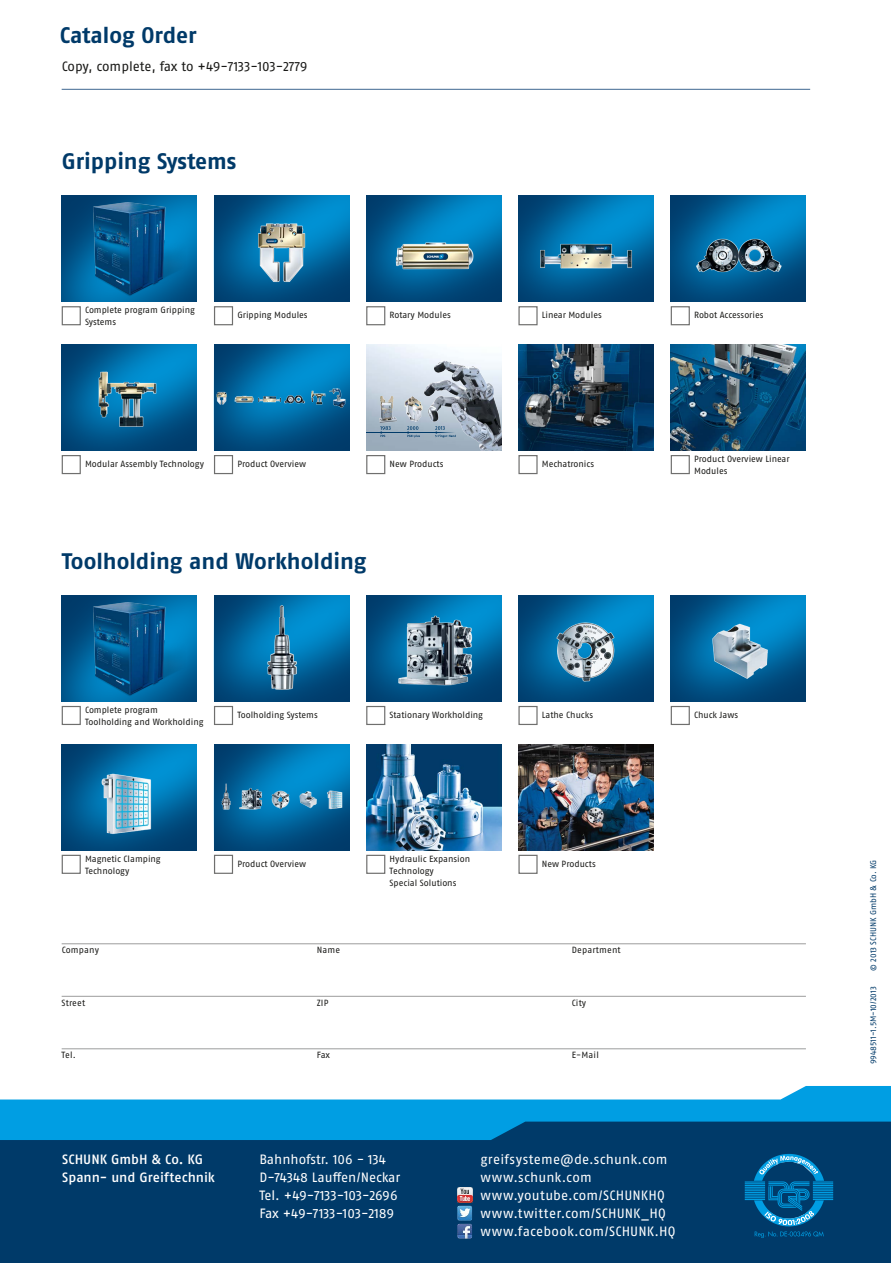
<style>
.page{position:relative;width:891px;height:1263px;background:#fff}
.page>*{position:absolute;margin:0;border:0;box-sizing:border-box;transform-origin:0 0}
.t1{font:700 22.5px "SCHUNK Fago Pro";color:#003a69}
.t2{font:13.5px/18px "SCHUNK Fago Pro";letter-spacing:.005em;color:#fff}
.t3{font:500 13.5px/18px "SCHUNK Fago Pro";color:#fff}
.t4{font:13.5px "SCHUNK Fago Pro";letter-spacing:-.01em;color:#1a1a18}
.t5{font:9px/12px "SCHUNK Fago Pro";color:#1a1a18}
.t6{font:8.25px "SCHUNK Fago Pro";color:#003a69}
</style>
<div class="page">
<div style="left:0;top:1111px;width:891px;height:152px;background:#003a69"></div>
<svg style="left:1px;top:1086px;width:890px;height:54px;fill:#009ee3"></svg>
<img style="left:457px;top:1188px;width:15px;height:15px">
<img style="left:457px;top:1206px;width:15px;height:15px">
<img style="left:457px;top:1224px;width:15px;height:15px">
<hr style="left:62px;top:943px;width:744px;height:1px;background:#9c9d9d">
<hr style="left:62px;top:996px;width:744px;height:1px;background:#9c9d9d">
<hr style="left:62px;top:1048px;width:744px;height:1px;background:#9c9d9d">
<hr style="left:62px;top:89px;width:748px;height:1px;background:#3e6791">
<img style="left:0;top:1099px;width:1px;height:41px">
<img style="left:744px;top:1153px;width:89px;height:85px">
<img style="left:518px;top:744px;width:136px;height:106px">
<img style="left:671px;top:344px;width:134px;height:107px">
<img style="left:214px;top:196px;width:135px;height:106px">
<img style="left:214px;top:595px;width:135px;height:107px">
<img style="left:62px;top:744px;width:135px;height:106px">
<img style="left:214px;top:744px;width:135px;height:106px">
<img style="left:518px;top:595px;width:136px;height:107px">
<img style="left:671px;top:595px;width:135px;height:107px">
<img style="left:366px;top:595px;width:135px;height:107px">
<img style="left:366px;top:196px;width:135px;height:106px">
<img style="left:62px;top:344px;width:135px;height:107px">
<img style="left:214px;top:344px;width:135px;height:107px">
<img style="left:518px;top:196px;width:136px;height:106px">
<img style="left:671px;top:196px;width:135px;height:106px">
<div style="left:62px;top:306px;width:19px;height:19px;background:#fff;border:1px solid #6f6f6e"></div>
<img style="left:246px;top:218px;width:71px;height:74px">
<img style="left:390px;top:203px;width:88px;height:96px">
<img style="left:537px;top:203px;width:98px;height:96px">
<img style="left:689px;top:203px;width:99px;height:95px">
<img style="left:264px;top:605px;width:47px;height:88px">
<img style="left:396px;top:601px;width:80px;height:88px">
<img style="left:550px;top:599px;width:75px;height:88px">
<img style="left:704px;top:599px;width:75px;height:88px">
<div style="left:214px;top:306px;width:19px;height:19px;background:#fff;border:1px solid #6f6f6e"></div>
<div style="left:366px;top:306px;width:19px;height:19px;background:#fff;border:1px solid #6f6f6e"></div>
<div style="left:518px;top:306px;width:19px;height:19px;background:#fff;border:1px solid #6f6f6e"></div>
<div style="left:671px;top:306px;width:19px;height:19px;background:#fff;border:1px solid #6f6f6e"></div>
<img style="left:81px;top:353px;width:88px;height:96px">
<div style="left:62px;top:455px;width:19px;height:19px;background:#fff;border:1px solid #6f6f6e"></div>
<div style="left:214px;top:455px;width:19px;height:19px;background:#fff;border:1px solid #6f6f6e"></div>
<div style="left:366px;top:455px;width:19px;height:19px;background:#fff;border:1px solid #6f6f6e"></div>
<div style="left:518px;top:455px;width:19px;height:19px;background:#fff;border:1px solid #6f6f6e"></div>
<div style="left:671px;top:455px;width:19px;height:19px;background:#fff;border:1px solid #6f6f6e"></div>
<div style="left:214px;top:706px;width:19px;height:19px;background:#fff;border:1px solid #6f6f6e"></div>
<div style="left:62px;top:706px;width:19px;height:19px;background:#fff;border:1px solid #6f6f6e"></div>
<div style="left:366px;top:706px;width:19px;height:19px;background:#fff;border:1px solid #6f6f6e"></div>
<div style="left:518px;top:706px;width:19px;height:19px;background:#fff;border:1px solid #6f6f6e"></div>
<div style="left:671px;top:706px;width:19px;height:19px;background:#fff;border:1px solid #6f6f6e"></div>
<img style="left:92px;top:751px;width:75px;height:88px">
<div style="left:62px;top:855px;width:19px;height:19px;background:#fff;border:1px solid #6f6f6e"></div>
<div style="left:214px;top:855px;width:19px;height:19px;background:#fff;border:1px solid #6f6f6e"></div>
<div style="left:366px;top:855px;width:19px;height:19px;background:#fff;border:1px solid #6f6f6e"></div>
<div style="left:518px;top:855px;width:19px;height:19px;background:#fff;border:1px solid #6f6f6e"></div>
<img style="left:366px;top:744px;width:135px;height:106px">
<img style="left:221px;top:782px;width:122px;height:32px">
<img style="left:62px;top:196px;width:135px;height:106px">
<img style="left:93px;top:203px;width:93px;height:94px">
<img style="left:62px;top:595px;width:135px;height:107px">
<img style="left:93px;top:602px;width:93px;height:95px">
<img style="left:518px;top:344px;width:136px;height:107px">
<img style="left:380px;top:396px;width:17px;height:26px">
<img style="left:404px;top:396px;width:7px;height:26px">
<img style="left:411px;top:358px;width:90px;height:93px">
<hr style="left:366px;top:432px;width:88px;height:1px;background:#003a69">
<svg style="left:380px;top:426px;width:11px;height:11px"></svg>
<svg style="left:407px;top:426px;width:13px;height:12px"></svg>
<svg style="left:435px;top:426px;width:21px;height:12px"></svg>
<img style="left:215px;top:386px;width:133px;height:24px">
<p class="t1" style="left:60px;top:22px;width:138px">Catalog Order</p>
<p class="t4" style="left:62px;top:58px;width:247px">Copy, complete, fax to +49-7133-103-2779</p>
<p class="t1" style="left:62px;top:147px;width:176px">Gripping Systems</p>
<p class="t5" style="left:85px;top:304px;width:111px">Complete program Gripping<br>Systems</p>
<p class="t5" style="left:237px;top:309px;width:72px">Gripping Modules</p>
<p class="t5" style="left:390px;top:309px;width:63px">Rotary Modules</p>
<p class="t5" style="left:542px;top:309px;width:61px">Linear Modules</p>
<p class="t5" style="left:694px;top:309px;width:71px">Robot Accessories</p>
<p class="t5" style="left:85px;top:458px;width:120px">Modular Assembly Technology</p>
<p class="t5" style="left:237px;top:457px;width:70px">Product Overview</p>
<p class="t5" style="left:390px;top:458px;width:55px">New Products</p>
<p class="t5" style="left:542px;top:458px;width:54px">Mechatronics</p>
<p class="t5" style="left:694px;top:453px;width:97px">Product Overview Linear<br>Modules</p>
<p class="t1" style="left:62px;top:547px;width:306px">Toolholding and Workholding</p>
<p class="t5" style="left:85px;top:704px;width:120px">Complete program<br>Toolholding and Workholding</p>
<p class="t5" style="left:390px;top:709px;width:95px">Stationary Workholding</p>
<p class="t5" style="left:542px;top:709px;width:53px">Lathe Chucks</p>
<p class="t5" style="left:694px;top:709px;width:46px">Chuck Jaws</p>
<p class="t5" style="left:237px;top:709px;width:82px">Toolholding Systems</p>
<p class="t5" style="left:85px;top:853px;width:77px">Magnetic Clamping<br>Technology</p>
<p class="t5" style="left:237px;top:857px;width:70px">Product Overview</p>
<p class="t5" style="left:390px;top:853px;width:82px">Hydraulic Expansion<br>Technology<br>Special Solutions</p>
<p class="t5" style="left:542px;top:857px;width:55px">New Products</p>
<p class="t5" style="left:62px;top:944px;width:39px">Company</p>
<p class="t5" style="left:317px;top:944px;width:25px">Name</p>
<p class="t5" style="left:572px;top:944px;width:50px">Department</p>
<p class="t5" style="left:62px;top:997px;width:25px">Street</p>
<p class="t5" style="left:317px;top:997px;width:13px">ZIP</p>
<p class="t5" style="left:572px;top:997px;width:16px">City</p>
<p class="t5" style="left:62px;top:1049px;width:16px">Tel.</p>
<p class="t5" style="left:317px;top:1049px;width:15px">Fax</p>
<p class="t5" style="left:572px;top:1049px;width:29px">E-Mail</p>
<p class="t3" style="left:62px;top:1150px;width:154px">SCHUNK GmbH &amp; Co. KG<br>Spann- und Greiftechnik</p>
<p class="t2" style="left:259px;top:1150px;width:143px">Bahnhofstr. 106 - 134<br>D-74348 Lauffen/Neckar<br>Tel. +49-7133-103-2696<br>Fax +49-7133-103-2189</p>
<p class="t2" style="left:480px;top:1150px;width:196px">greifsysteme@de.schunk.com www.schunk.com www.youtube.com/SCHUNKHQ www.twitter.com/SCHUNK_HQ www.facebook.com/SCHUNK.HQ</p>
<p class="t6" style="left:868px;top:971px;width:113px;rotate:-90deg">© 2013 SCHUNK GmbH &amp; Co. KG</p>
<p class="t6" style="left:868px;top:1064px;width:79px;rotate:-90deg">9948511-1.5M-10/2013</p>
</div>
